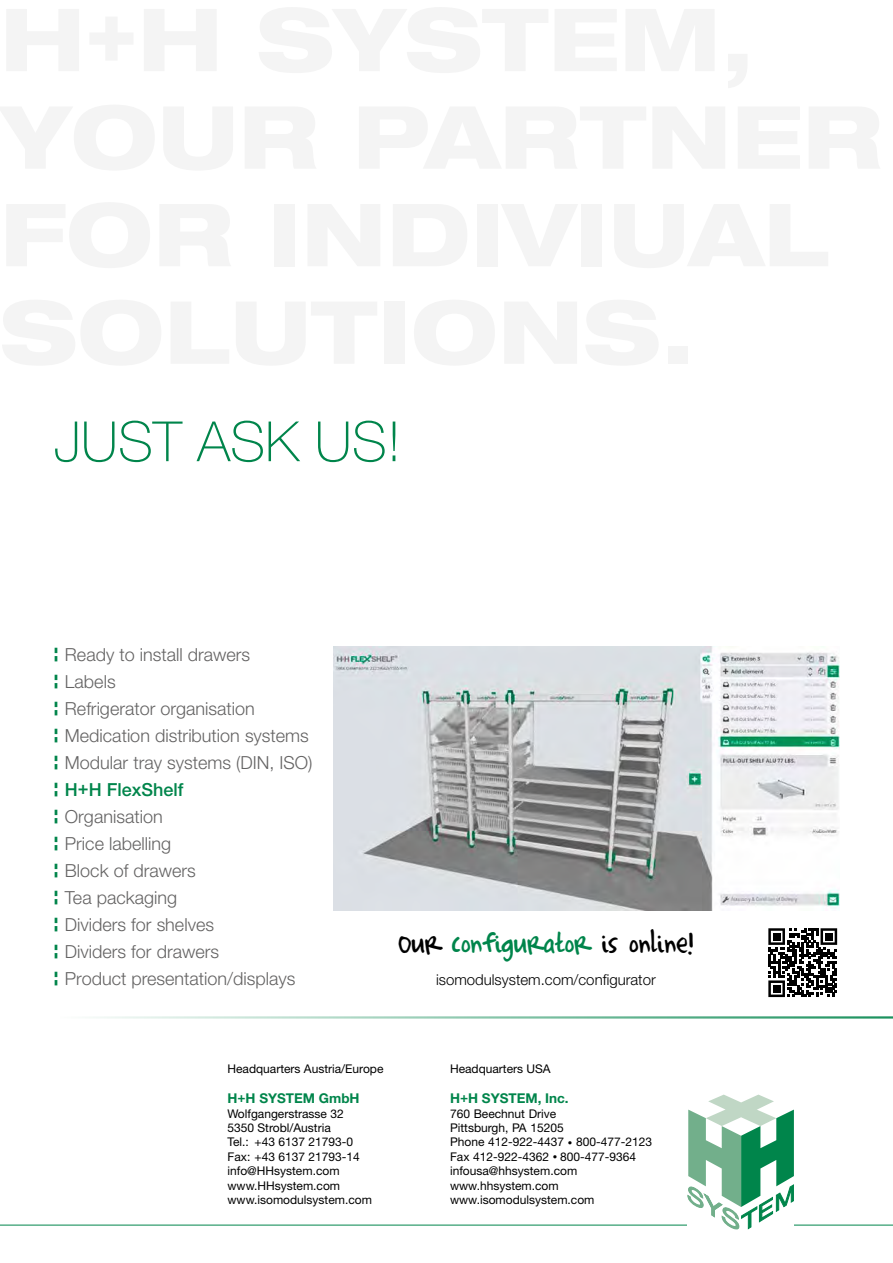
<style>
.page{position:relative;width:893px;height:1263px;background:#fff}
.page>*{position:absolute;margin:0;border:0;box-sizing:border-box;transform-origin:0 0}
.t1{font:100 55.5px "Helvetica Neue";color:#00854b}
.t2{font:34.5px "Completein Him";color:#000}
.t3{font:300 18px/27px "Helvetica Neue";color:#646363}
.t4{font:300 15px "Helvetica Neue";color:#000}
.t5{font:700 13.5px "Helvetica Neue";color:#00854b}
.t6{font:12px/14.4px "Helvetica Neue";color:#000}
.s1{font-weight:800;font-stretch:expanded;color:#00854b}
.s2{font-weight:500;color:#00854b}
.s3{color:#00854b}
.s4{font-size:9px}
</style>
<div class="page">
<hr style="left:0;top:1225px;width:893px;height:1px;background:#00854b">
<svg style="left:688px;top:1094px;width:106px;height:135px"></svg>
<hr style="left:60px;top:1016px;width:833px;height:2px;background:#00854b">
<svg style="left:768px;top:928px;width:69px;height:69px"></svg>
<div style="left:773px;top:933px;width:7px;height:7px;background:#000"></div>
<div style="left:825px;top:933px;width:7px;height:7px;background:#000"></div>
<div style="left:773px;top:985px;width:7px;height:7px;background:#000"></div>
<img style="left:334px;top:646px;width:506px;height:265px">
<h1 class="t1" style="left:54px;top:411px;width:349px">JUST ASK US!</h1>
<p class="t3" style="left:54px;top:641px;width:260px"><span class="s1">¦</span> Ready to install drawers<br><span class="s1">¦</span> Labels<br><span class="s1">¦</span> Refrigerator organisation<br><span class="s1">¦</span> Medication distribution systems <span class="s1">¦</span> Modular tray systems (DIN, ISO) <span class="s1">¦</span> <span class="s2">H+H FlexShelf<br></span><span class="s1">¦</span> Organisation<br><span class="s1">¦</span> Price labelling<br><span class="s1">¦</span> Block of drawers<br><span class="s1">¦</span> Tea packaging<br><span class="s1">¦</span> Dividers for shelves<br><span class="s1">¦</span> Dividers for drawers<br><span class="s1">¦</span> Product presentation/displays</p>
<h2 class="t2" style="left:398px;top:926px;width:297px">Our <span class="s3">configurator</span> is online!</h2>
<p class="t4" style="left:436px;top:971px;width:221px">isomodulsystem.com/configurator</p>
<p class="t6" style="left:227px;top:1061px;width:158px">Headquarters Austria/Europe</p>
<p class="t5" style="left:227px;top:1090px;width:134px">H+H SYSTEM GmbH</p>
<p class="t6" style="left:227px;top:1106px;width:146px">Wolfgangerstrasse 32<br>5350 Strobl/Austria<br>Tel.: +43 6137 21793-0<br>Fax: +43 6137 21793-14 info@HHsystem.com www.HHsystem.com www.isomodulsystem.com</p>
<p class="t6" style="left:450px;top:1061px;width:102px">Headquarters USA</p>
<p class="t5" style="left:450px;top:1090px;width:120px">H+H SYSTEM, Inc.</p>
<p class="t6" style="left:450px;top:1106px;width:204px">760 Beechnut Drive<br>Pittsburgh, PA 15205<br>Phone 412-922-4437 <span class="s4">•</span> 800-477-2123<br>Fax 412-922-4362 <span class="s4">•</span> 800-477-9364 infousa@hhsystem.com www.hhsystem.com www.isomodulsystem.com</p>
</div>
